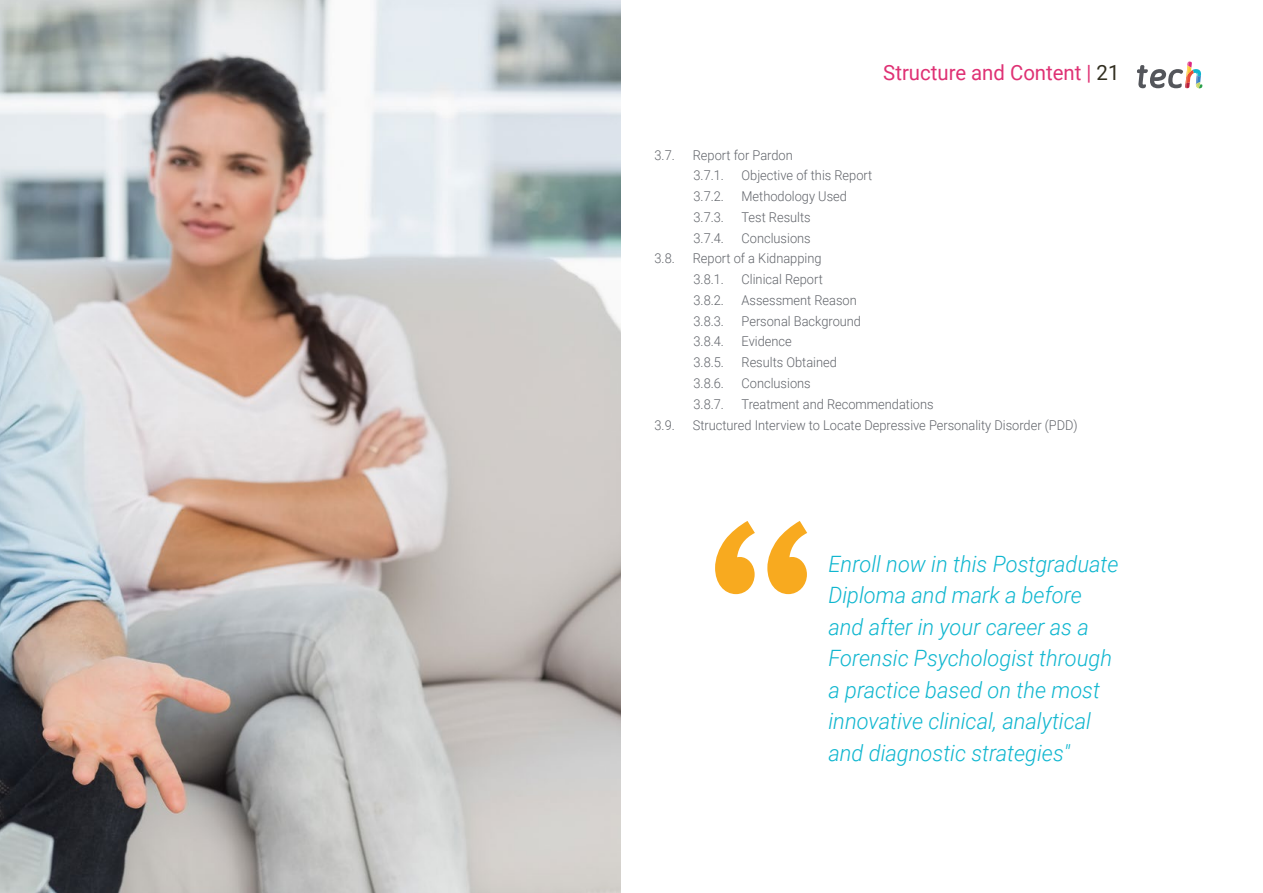
<style>
.page{position:relative;width:1263px;height:893px;background:#fff}
.page>*{position:absolute;margin:0;border:0;box-sizing:border-box;transform-origin:0 0}
.Destacados{font:italic 300 22.5px/31.5px "Roboto";color:#0fb6cf}
.Sección___Pag{font:21px "Roboto";color:#df3174}
.Temario_nivel_2{font:300 13.5px "Roboto";color:#61646a;scale:.95 1}
.Temario1{font:300 13.5px "Roboto";color:#61646a;scale:.95 1}
.s1{color:#312e20}
</style>
<div class="page">
<svg style="left:715px;top:521px;width:92px;height:73px"></svg>
<img style="left:0;top:0;width:621px;height:893px">
<svg style="left:1137px;top:62px;width:65px;height:27px"></svg>
<p class="Sección___Pag" style="left:883px;top:57px;width:238px">Structure and Content | <span class="s1">21</span></p>
<p class="Temario1" style="left:654px;top:145px;width:23px">3.7.</p>
<p class="Temario1" style="left:693px;top:145px;width:107px">Report for Pardon</p>
<p class="Temario_nivel_2" style="left:693px;top:166px;width:34px">3.7.1.</p>
<p class="Temario_nivel_2" style="left:741px;top:166px;width:139px">Objective of this Report</p>
<p class="Temario_nivel_2" style="left:693px;top:187px;width:34px">3.7.2.</p>
<p class="Temario_nivel_2" style="left:741px;top:187px;width:112px">Methodology Used</p>
<p class="Temario_nivel_2" style="left:693px;top:208px;width:34px">3.7.3.</p>
<p class="Temario_nivel_2" style="left:741px;top:208px;width:74px">Test Results</p>
<p class="Temario_nivel_2" style="left:693px;top:228px;width:34px">3.7.4.</p>
<p class="Temario_nivel_2" style="left:741px;top:228px;width:74px">Conclusions</p>
<p class="Temario1" style="left:654px;top:249px;width:23px">3.8.</p>
<p class="Temario1" style="left:693px;top:249px;width:137px">Report of a Kidnapping</p>
<p class="Temario_nivel_2" style="left:693px;top:270px;width:34px">3.8.1.</p>
<p class="Temario_nivel_2" style="left:741px;top:270px;width:87px">Clinical Report</p>
<p class="Temario_nivel_2" style="left:693px;top:291px;width:34px">3.8.2.</p>
<p class="Temario_nivel_2" style="left:741px;top:291px;width:123px">Assessment Reason</p>
<p class="Temario_nivel_2" style="left:693px;top:311px;width:34px">3.8.3.</p>
<p class="Temario_nivel_2" style="left:741px;top:311px;width:127px">Personal Background</p>
<p class="Temario_nivel_2" style="left:693px;top:332px;width:34px">3.8.4.</p>
<p class="Temario_nivel_2" style="left:741px;top:332px;width:54px">Evidence</p>
<p class="Temario_nivel_2" style="left:693px;top:353px;width:34px">3.8.5.</p>
<p class="Temario_nivel_2" style="left:741px;top:353px;width:102px">Results Obtained</p>
<p class="Temario_nivel_2" style="left:693px;top:374px;width:34px">3.8.6.</p>
<p class="Temario_nivel_2" style="left:741px;top:374px;width:74px">Conclusions</p>
<p class="Temario_nivel_2" style="left:693px;top:394px;width:34px">3.8.7.</p>
<p class="Temario_nivel_2" style="left:741px;top:394px;width:204px">Treatment and Recommendations</p>
<p class="Temario1" style="left:654px;top:415px;width:23px">3.9.</p>
<p class="Temario1" style="left:693px;top:415px;width:407px">Structured Interview to Locate Depressive Personality Disorder (PDD)</p>
<p class="Destacados" style="left:828px;top:547px;width:291px">Enroll now in this Postgraduate<br>Diploma and mark a before and after in your career as a<br>Forensic Psychologist through a practice based on the most innovative clinical, analytical and diagnostic strategies"</p>
</div>
